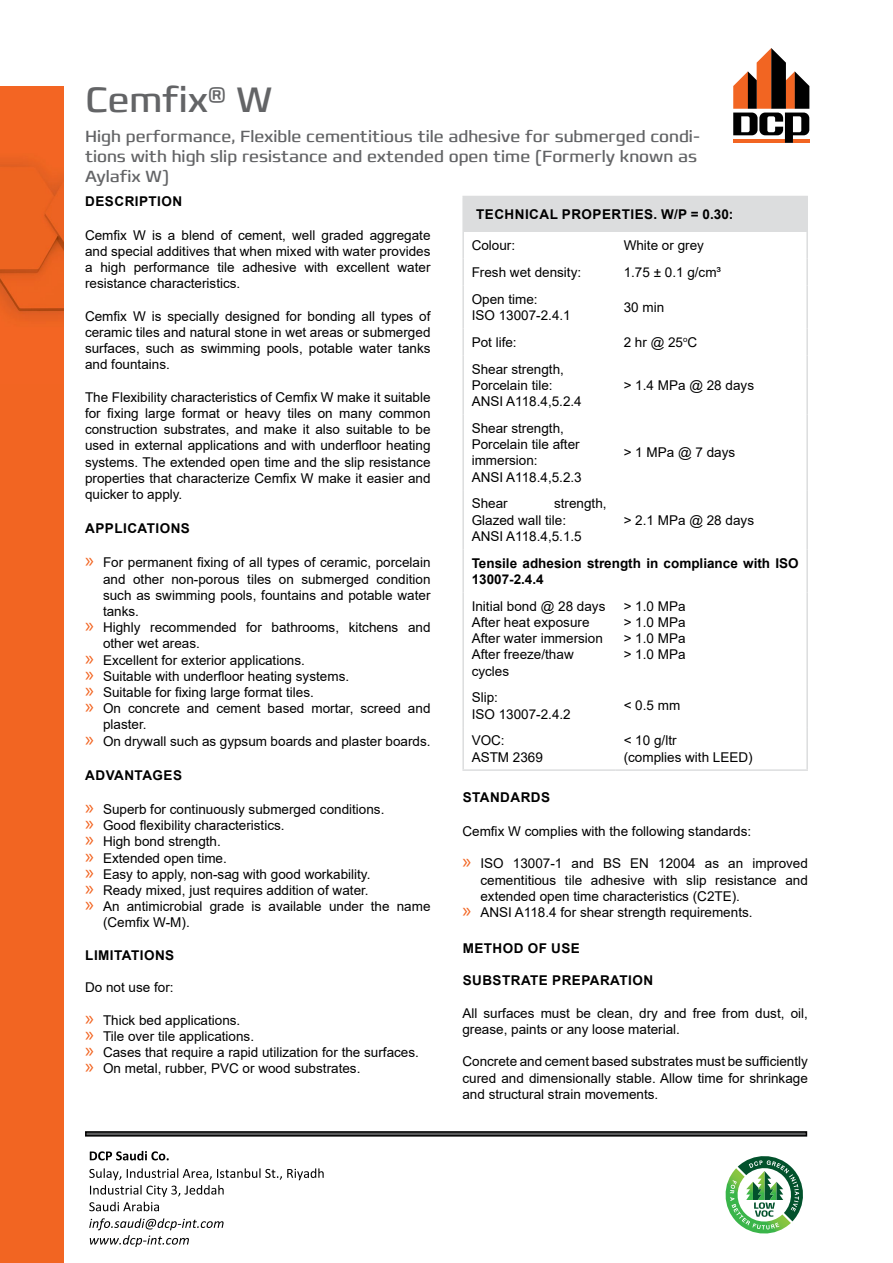
<style>
.page{position:relative;width:893px;height:1263px;background:#fff}
.page>*{position:absolute;margin:0;border:0;box-sizing:border-box;transform-origin:0 0}
.t1{font:36px "Francker CYR";color:#636466}
.t2{font:16.5px/19.8px "Francker CYR";color:#636466}
.t3{font:13.5px/16.2px "Arial";color:#000}
.t4{font:700 13.5px "Arial";letter-spacing:.035em;color:#000}
.t5{font:700 13.5px/16.2px "Arial";color:#000}
.s1{font-family:"Myriad Pro";font-size:21px;color:#f26522}
</style>
<div class="page">
<svg style="left:90px;top:1151px;width:79px;height:9px"></svg>
<svg style="left:89px;top:1168px;width:235px;height:43px"></svg>
<svg style="left:89px;top:1218px;width:135px;height:29px"></svg>
<div style="left:85px;top:1131px;width:722px;height:5px;border:2px solid #000"></div>
<div style="left:463px;top:196px;width:344px;height:36px;background:#dcddde"></div>
<hr style="left:462px;top:196px;width:153px;height:1px;background:#dcddde">
<hr style="left:462px;top:197px;width:2px;height:35px;background:#dcddde">
<hr style="left:615px;top:196px;width:193px;height:1px;background:#dcddde">
<hr style="left:806px;top:197px;width:2px;height:35px;background:#dcddde">
<hr style="left:462px;top:232px;width:2px;height:27px;background:#dcddde">
<hr style="left:806px;top:232px;width:2px;height:27px;background:#dcddde">
<hr style="left:462px;top:259px;width:2px;height:26px;background:#dcddde">
<hr style="left:806px;top:259px;width:2px;height:26px;background:#dcddde">
<hr style="left:462px;top:285px;width:2px;height:44px;background:#dcddde">
<hr style="left:806px;top:285px;width:2px;height:44px;background:#dcddde">
<hr style="left:462px;top:329px;width:2px;height:26px;background:#dcddde">
<hr style="left:806px;top:329px;width:2px;height:26px;background:#dcddde">
<hr style="left:462px;top:355px;width:2px;height:60px;background:#dcddde">
<hr style="left:806px;top:355px;width:2px;height:60px;background:#dcddde">
<hr style="left:462px;top:415px;width:2px;height:75px;background:#dcddde">
<hr style="left:806px;top:415px;width:2px;height:75px;background:#dcddde">
<hr style="left:462px;top:490px;width:2px;height:59px;background:#dcddde">
<hr style="left:806px;top:490px;width:2px;height:59px;background:#dcddde">
<hr style="left:462px;top:549px;width:2px;height:43px;background:#dcddde">
<hr style="left:806px;top:549px;width:2px;height:43px;background:#dcddde">
<hr style="left:462px;top:592px;width:2px;height:92px;background:#dcddde">
<hr style="left:806px;top:592px;width:2px;height:92px;background:#dcddde">
<hr style="left:462px;top:684px;width:2px;height:43px;background:#dcddde">
<hr style="left:806px;top:684px;width:2px;height:43px;background:#dcddde">
<hr style="left:462px;top:727px;width:2px;height:42px;background:#dcddde">
<hr style="left:806px;top:727px;width:2px;height:42px;background:#dcddde">
<hr style="left:462px;top:769px;width:153px;height:2px;background:#dcddde">
<hr style="left:615px;top:769px;width:193px;height:2px;background:#dcddde">
<svg style="left:725px;top:1156px;width:78px;height:78px"></svg>
<svg style="left:733px;top:48px;width:76px;height:95px"></svg>
<div style="left:0;top:86px;width:64px;height:1177px;background:#f26522"></div>
<img style="left:0;top:161px;width:64px;height:158px">
<h1 class="t1" style="left:85px;top:77px;width:189px">Cemfix® W</h1>
<p class="t2" style="left:85px;top:127px;width:616px">High performance, Flexible cementitious tile adhesive for submerged condi&shy;tions with high slip resistance and extended open time (Formerly known as<br>Aylafix W)</p>
<p class="t4" style="left:85px;top:191px;width:98px">DESCRIPTION</p>
<p class="t3" style="left:85px;top:227px;width:347px;text-align:justify">Cemfix W is a blend of cement, well graded aggregate and special additives that when mixed with water provides a high performance tile adhesive with excellent water resistance characteristics.</p>
<p class="t3" style="left:85px;top:308px;width:347px;text-align:justify">Cemfix W is specially designed for bonding all types of ceramic tiles and natural stone in wet areas or submerged surfaces, such as swimming pools, potable water tanks and fountains.</p>
<p class="t3" style="left:85px;top:389px;width:347px;text-align:justify">The Flexibility characteristics of Cemfix W make it suitable for fixing large format or heavy tiles on many common construction substrates, and make it also suitable to be used in external applications and with underfloor heating systems. The extended open time and the slip resistance properties that characterize Cemfix W make it easier and quicker to apply.</p>
<p class="t4" style="left:85px;top:519px;width:106px">APPLICATIONS</p>
<p class="t3" style="left:85px;top:554px;width:347px"><span class="s1">»</span> For permanent fixing of all types of ceramic, porcelain</p>
<p class="t3" style="left:103px;top:571px;width:329px">and other non-porous tiles on submerged condition</p>
<p class="t3" style="left:103px;top:587px;width:329px">such as swimming pools, fountains and potable water</p>
<p class="t3" style="left:103px;top:603px;width:38px">tanks.</p>
<p class="t3" style="left:85px;top:619px;width:347px"><span class="s1">»</span> Highly recommended for bathrooms, kitchens and</p>
<p class="t3" style="left:103px;top:635px;width:98px">other wet areas.</p>
<p class="t3" style="left:85px;top:652px;width:221px"><span class="s1">»</span> Excellent for exterior applications.</p>
<p class="t3" style="left:85px;top:668px;width:266px"><span class="s1">»</span> Suitable with underfloor heating systems.</p>
<p class="t3" style="left:85px;top:684px;width:230px"><span class="s1">»</span> Suitable for fixing large format tiles.</p>
<p class="t3" style="left:85px;top:700px;width:347px"><span class="s1">»</span> On concrete and cement based mortar, screed and</p>
<p class="t3" style="left:103px;top:716px;width:45px">plaster.</p>
<p class="t3" style="left:85px;top:733px;width:347px"><span class="s1">»</span> On drywall such as gypsum boards and plaster boards.</p>
<p class="t4" style="left:85px;top:765px;width:98px">ADVANTAGES</p>
<p class="t3" style="left:85px;top:801px;width:301px"><span class="s1">»</span> Superb for continuously submerged conditions.</p>
<p class="t3" style="left:85px;top:817px;width:201px"><span class="s1">»</span> Good flexibility characteristics.</p>
<p class="t3" style="left:85px;top:833px;width:137px"><span class="s1">»</span> High bond strength.</p>
<p class="t3" style="left:85px;top:850px;width:143px"><span class="s1">»</span> Extended open time.</p>
<p class="t3" style="left:85px;top:866px;width:287px"><span class="s1">»</span> Easy to apply, non-sag with good workability.</p>
<p class="t3" style="left:85px;top:882px;width:285px"><span class="s1">»</span> Ready mixed, just requires addition of water.</p>
<p class="t3" style="left:85px;top:898px;width:347px"><span class="s1">»</span> An antimicrobial grade is available under the name</p>
<p class="t3" style="left:103px;top:914px;width:88px">(Cemfix W-M).</p>
<p class="t4" style="left:85px;top:946px;width:90px">LIMITATIONS</p>
<p class="t3" style="left:85px;top:979px;width:90px">Do not use for:</p>
<p class="t3" style="left:85px;top:1012px;width:335px"><span class="s1">»</span> Thick bed applications.<br><span class="s1">»</span> Tile over tile applications.<br><span class="s1">»</span> Cases that require a rapid utilization for the surfaces. <span class="s1">»</span> On metal, rubber, PVC or wood substrates.</p>
<p class="t4" style="left:476px;top:205px;width:259px">TECHNICAL PROPERTIES. W/P = 0.30:</p>
<p class="t3" style="left:472px;top:237px;width:45px">Colour:</p>
<p class="t3" style="left:624px;top:237px;width:82px">White or grey</p>
<p class="t3" style="left:472px;top:264px;width:111px">Fresh wet density:</p>
<p class="t3" style="left:624px;top:264px;width:99px">1.75 ± 0.1 g/cm³</p>
<p class="t3" style="left:472px;top:291px;width:101px">Open time:<br>ISO 13007-2.4.1</p>
<p class="t3" style="left:624px;top:299px;width:42px">30 min</p>
<p class="t3" style="left:472px;top:334px;width:47px">Pot life:</p>
<p class="t3" style="left:624px;top:334px;width:75px">2 hr @ 25<sup>o</sup>C</p>
<p class="t3" style="left:472px;top:361px;width:112px">Shear strength,<br>Porcelain tile:<br>ANSI A118.4,5.2.4</p>
<p class="t3" style="left:624px;top:377px;width:132px">&gt; 1.4 MPa @ 28 days</p>
<p class="t3" style="left:472px;top:420px;width:112px">Shear strength,<br>Porcelain tile after immersion:<br>ANSI A118.4,5.2.3</p>
<p class="t3" style="left:624px;top:444px;width:113px">&gt; 1 MPa @ 7 days</p>
<p class="t3" style="left:472px;top:495px;width:38px">Shear</p>
<p class="t3" style="left:472px;top:495px;width:136px;text-indent:82px">strength,<br>Glazed wall tile:<br>ANSI A118.4,5.1.5</p>
<p class="t3" style="left:624px;top:512px;width:132px">&gt; 2.1 MPa @ 28 days</p>
<p class="t5" style="left:472px;top:555px;width:328px">Tensile adhesion strength in compliance with ISO<br>13007-2.4.4</p>
<p class="t3" style="left:472px;top:598px;width:135px">Initial bond @ 28 days<br>After heat exposure<br>After water immersion<br>After freeze/thaw cycles</p>
<p class="t3" style="left:624px;top:598px;width:63px;text-align:justify">&gt; 1.0 MPa &gt; 1.0 MPa &gt; 1.0 MPa &gt; 1.0 MPa</p>
<p class="t3" style="left:472px;top:689px;width:101px">Slip:<br>ISO 13007-2.4.2</p>
<p class="t3" style="left:624px;top:697px;width:58px">&lt; 0.5 mm</p>
<p class="t3" style="left:472px;top:732px;width:73px">VOC:<br>ASTM 2369</p>
<p class="t3" style="left:624px;top:732px;width:131px">&lt; 10 g/ltr<br>(complies with LEED)</p>
<p class="t4" style="left:463px;top:787px;width:89px">STANDARDS</p>
<p class="t3" style="left:462px;top:823px;width:290px">Cemfix W complies with the following standards:</p>
<p class="t3" style="left:462px;top:855px;width:347px"><span class="s1">»</span> ISO 13007-1 and BS EN 12004 as an improved</p>
<p class="t3" style="left:480px;top:871px;width:329px">cementitious tile adhesive with slip resistance and</p>
<p class="t3" style="left:480px;top:888px;width:261px">extended open time characteristics (C2TE).</p>
<p class="t3" style="left:462px;top:904px;width:292px"><span class="s1">»</span> ANSI A118.4 for shear strength requirements.</p>
<p class="t4" style="left:463px;top:939px;width:119px">METHOD OF USE</p>
<p class="t4" style="left:463px;top:971px;width:192px">SUBSTRATE PREPARATION</p>
<p class="t3" style="left:462px;top:1005px;width:347px">All surfaces must be clean, dry and free from dust, oil, grease, paints or any loose material.</p>
<p class="t3" style="left:462px;top:1053px;width:347px;text-align:justify">Concrete and cement based substrates must be sufficiently cured and dimensionally stable. Allow time for shrinkage and structural strain movements.</p>
</div>
